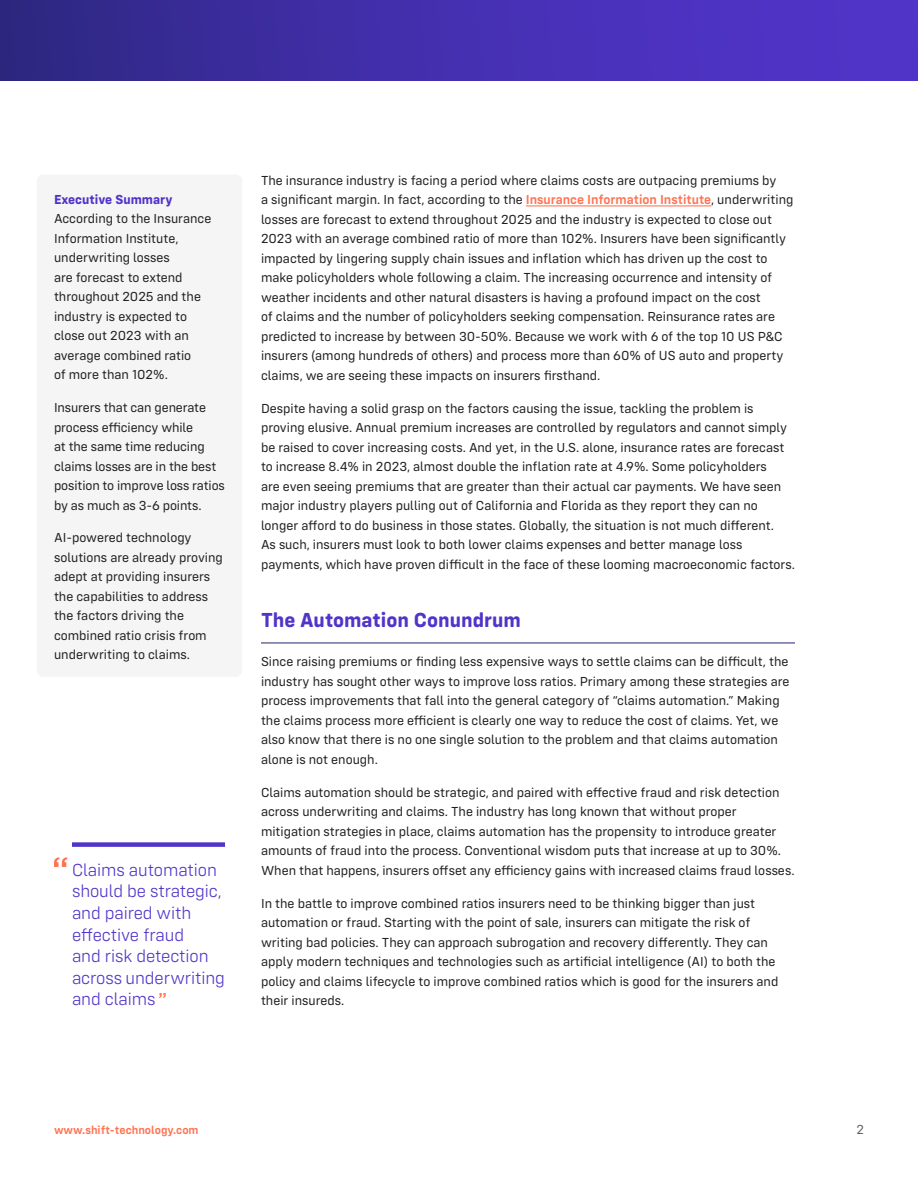
<style>
.page{position:relative;width:918px;height:1188px;background:#fff}
.page>*{position:absolute;margin:0;border:0;box-sizing:border-box;transform-origin:0 0}
.t1{font:700 21px "Config Rounded";color:#5134c9}
.t2{font:300 18px/21.6px "Config Rounded";letter-spacing:-.005em;color:#5134c9}
.t3{font:13.5px/19.5px "Config Rounded";color:#212121}
.t4{font:700 13.5px "Config Rounded";color:#5134c9}
.t5{font:13.5px "Config Rounded";color:#686463}
.t6{font:600 12px "Config Rounded";color:#ff7353}
.s1{font-weight:600;color:#ff7353}
</style>
<div class="page">
<div style="left:0;top:0;width:918px;height:81px;background:linear-gradient(to right,#302886,#5536d2)"></div>
<hr style="left:526px;top:205px;width:185px;height:1px;background:#ff7353">
<hr style="left:261px;top:643px;width:534px;height:1px;background:#24246e">
<svg style="left:159px;top:993px;width:7px;height:5px"></svg>
<svg style="left:54px;top:857px;width:14px;height:10px"></svg>
<div style="left:72px;top:842px;width:153px;height:5px;background:#5134c9"></div>
<div style="left:37px;top:174px;width:205px;height:503px;background:#f5f5f5;border-radius:7px"></div>
<p class="t4" style="left:54px;top:191px;width:120px">Executive Summary</p>
<p class="t3" style="left:54px;top:209px;width:159px">According to the Insurance<br>Information Institute, underwriting losses<br>are forecast to extend throughout 2025 and the industry is expected to close out 2023 with an average combined ratio<br>of more than 102%.</p>
<p class="t3" style="left:54px;top:398px;width:173px">Insurers that can generate process efficiency while<br>at the same time reducing claims losses are in the best position to improve loss ratios by as much as 3-6 points.</p>
<p class="t3" style="left:54px;top:528px;width:170px">AI-powered technology solutions are already proving adept at providing insurers the capabilities to address the factors driving the combined ratio crisis from underwriting to claims.</p>
<h2 class="t2" style="left:72px;top:859px;width:154px">Claims automation should be strategic, and paired with effective fraud<br>and risk detection across underwriting and claims</h2>
<p class="t3" style="left:261px;top:170px;width:534px">The insurance industry is facing a period where claims costs are outpacing premiums by<br>a significant margin. In fact, according to the <span class="s1">Insurance Information Institute</span>, underwriting losses are forecast to extend throughout 2025 and the industry is expected to close out 2023 with an average combined ratio of more than 102%. Insurers have been significantly impacted by lingering supply chain issues and inflation which has driven up the cost to make policyholders whole following a claim. The increasing occurrence and intensity of weather incidents and other natural disasters is having a profound impact on the cost<br>of claims and the number of policyholders seeking compensation. Reinsurance rates are predicted to increase by between 30-50%. Because we work with 6 of the top 10 US P&amp;C insurers (among hundreds of others) and process more than 60% of US auto and property claims, we are seeing these impacts on insurers firsthand.</p>
<p class="t3" style="left:261px;top:398px;width:536px">Despite having a solid grasp on the factors causing the issue, tackling the problem is proving elusive. Annual premium increases are controlled by regulators and cannot simply be raised to cover increasing costs. And yet, in the U.S. alone, insurance rates are forecast to increase 8.4% in 2023, almost double the inflation rate at 4.9%. Some policyholders<br>are even seeing premiums that are greater than their actual car payments. We have seen major industry players pulling out of California and Florida as they report they can no longer afford to do business in those states. Globally, the situation is not much different.<br>As such, insurers must look to both lower claims expenses and better manage loss payments, which have proven difficult in the face of these looming macroeconomic factors.</p>
<h1 class="t1" style="left:261px;top:607px;width:261px">The Automation Conundrum</h1>
<p class="t3" style="left:261px;top:652px;width:530px">Since raising premiums or finding less expensive ways to settle claims can be difficult, the industry has sought other ways to improve loss ratios. Primary among these strategies are process improvements that fall into the general category of “claims automation.” Making the claims process more efficient is clearly one way to reduce the cost of claims. Yet, we also know that there is no one single solution to the problem and that claims automation alone is not enough.</p>
<p class="t3" style="left:261px;top:782px;width:535px">Claims automation should be strategic, and paired with effective fraud and risk detection across underwriting and claims. The industry has long known that without proper mitigation strategies in place, claims automation has the propensity to introduce greater amounts of fraud into the process. Conventional wisdom puts that increase at up to 30%.<br>When that happens, insurers offset any efficiency gains with increased claims fraud losses.</p>
<p class="t3" style="left:261px;top:893px;width:519px">In the battle to improve combined ratios insurers need to be thinking bigger than just automation or fraud. Starting with the point of sale, insurers can mitigate the risk of writing bad policies. They can approach subrogation and recovery differently. They can apply modern techniques and technologies such as artificial intelligence (AI) to both the policy and claims lifecycle to improve combined ratios which is good for the insurers and their insureds.</p>
<p class="t6" style="left:54px;top:1123px;width:146px">www.shift-technology.com</p>
<p class="t5" style="left:856px;top:1121px;width:9px">2</p>
</div>
